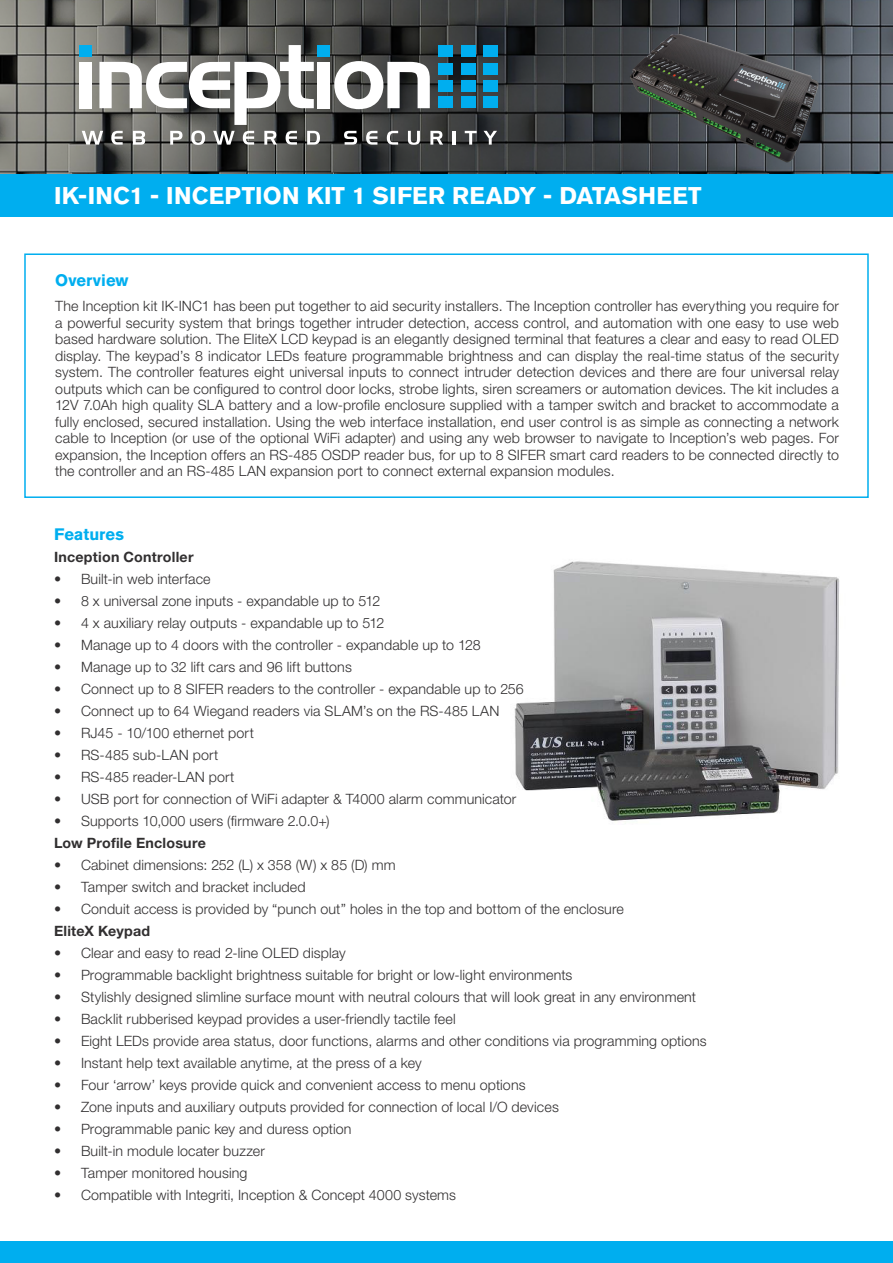
<style>
.page{position:relative;width:893px;height:1263px;background:#fff}
.page>*{position:absolute;margin:0;border:0;box-sizing:border-box;transform-origin:0 0}
.Heading{font:700 24px "Akzidenz Grotesk BQ";letter-spacing:.01em;color:#fff}
.Sub_Headings{font:700 16.5px "Akzidenz Grotesk BQ";color:#00aeef}
.Body_Text{font:700 16.5px "Akzidenz Grotesk BQ";color:#00aeef}
.Sub_Headings-2{font:300 14.25px/16.5px "Helvetica Neue LT Std";letter-spacing:.01em;color:#312f30;text-align:justify}
.Release_Dot_Points{font:700 14.25px "Helvetica Neue LT Std";letter-spacing:.015em;color:#312f30}
</style>
<div class="page">
<img style="left:0;top:0;width:893px;height:174px">
<div style="left:80px;top:62px;width:12px;height:46px;background:#fff"></div>
<svg style="left:99px;top:45px;width:215px;height:80px"></svg>
<div style="left:317px;top:62px;width:13px;height:46px;background:#fff"></div>
<svg style="left:334px;top:61px;width:96px;height:48px"></svg>
<div style="left:439px;top:45px;width:14px;height:12px;background:#00aeef"></div>
<div style="left:461px;top:45px;width:14px;height:12px;background:#00aeef"></div>
<div style="left:483px;top:45px;width:14px;height:12px;background:#00aeef"></div>
<div style="left:439px;top:63px;width:14px;height:11px;background:#00aeef"></div>
<div style="left:461px;top:63px;width:14px;height:11px;background:#00aeef"></div>
<div style="left:483px;top:63px;width:14px;height:11px;background:#00aeef"></div>
<div style="left:439px;top:80px;width:14px;height:12px;background:#00aeef"></div>
<div style="left:461px;top:80px;width:14px;height:12px;background:#00aeef"></div>
<div style="left:483px;top:80px;width:14px;height:12px;background:#00aeef"></div>
<div style="left:439px;top:96px;width:14px;height:12px;background:#00aeef"></div>
<div style="left:461px;top:96px;width:14px;height:12px;background:#00aeef"></div>
<div style="left:483px;top:96px;width:14px;height:12px;background:#00aeef"></div>
<svg style="left:82px;top:131px;width:21px;height:14px"></svg>
<svg style="left:111px;top:131px;width:12px;height:14px"></svg>
<svg style="left:133px;top:131px;width:12px;height:14px"></svg>
<svg style="left:170px;top:131px;width:12px;height:14px"></svg>
<svg style="left:191px;top:131px;width:14px;height:14px"></svg>
<svg style="left:213px;top:131px;width:22px;height:14px"></svg>
<svg style="left:243px;top:131px;width:11px;height:14px"></svg>
<svg style="left:264px;top:131px;width:13px;height:14px"></svg>
<svg style="left:286px;top:131px;width:11px;height:14px"></svg>
<svg style="left:307px;top:131px;width:13px;height:14px"></svg>
<svg style="left:344px;top:131px;width:13px;height:14px"></svg>
<svg style="left:366px;top:131px;width:11px;height:14px"></svg>
<svg style="left:387px;top:131px;width:11px;height:14px"></svg>
<svg style="left:408px;top:131px;width:12px;height:14px"></svg>
<svg style="left:430px;top:131px;width:13px;height:14px"></svg>
<hr style="left:453px;top:131px;width:3px;height:14px;background:#fff">
<svg style="left:465px;top:131px;width:12px;height:14px"></svg>
<svg style="left:484px;top:131px;width:13px;height:14px"></svg>
<div style="left:80px;top:45px;width:12px;height:12px;background:#00aeef"></div>
<div style="left:317px;top:45px;width:13px;height:12px;background:#00aeef"></div>
<img style="left:623px;top:20px;width:207px;height:152px">
<img style="left:514px;top:561px;width:326px;height:261px">
<div style="left:0;top:174px;width:893px;height:43px;background:#00aeef"></div>
<div style="left:24px;top:253px;width:845px;height:245px;border:2px solid #00aeef"></div>
<div style="left:0;top:1242px;width:893px;height:21px;background:#00aeef"></div>
<p class="Heading" style="left:54px;top:182px;width:649px">IK-INC1 - INCEPTION KIT 1 SIFER READY - DATASHEET</p>
<p class="Sub_Headings" style="left:55px;top:271px;width:75px">Overview</p>
<p class="Sub_Headings-2" style="left:55px;top:297px;width:785px">The Inception kit IK-INC1 has been put together to aid security installers. The Inception controller has everything you require for a powerful security system that brings together intruder detection, access control, and automation with one easy to use web based hardware solution. The EliteX LCD keypad is an elegantly designed terminal that features a clear and easy to read OLED display. The keypad’s 8 indicator LEDs feature programmable brightness and can display the real-time status of the security system. The controller features eight universal inputs to connect intruder detection devices and there are four universal relay outputs which can be configured to control door locks, strobe lights, siren screamers or automation devices. The kit includes a 12V 7.0Ah high quality SLA battery and a low-profile enclosure supplied with a tamper switch and bracket to accommodate a fully enclosed, secured installation. Using the web interface installation, end user control is as simple as connecting a network cable to Inception (or use of the optional WiFi adapter) and using any web browser to navigate to Inception’s web pages. For expansion, the Inception offers an RS-485 OSDP reader bus, for up to 8 SIFER smart card readers to be connected directly to the controller and an RS-485 LAN expansion port to connect external expansion modules.</p>
<p class="Body_Text" style="left:54px;top:524px;width:71px">Features</p>
<p class="Release_Dot_Points" style="left:54px;top:548px;width:141px">Inception Controller</p>
<p class="Sub_Headings-2" style="left:54px;top:570px;width:158px">• Built-in web interface</p>
<p class="Sub_Headings-2" style="left:54px;top:592px;width:328px">• 8 x universal zone inputs - expandable up to 512</p>
<p class="Sub_Headings-2" style="left:54px;top:614px;width:332px">• 4 x auxiliary relay outputs - expandable up to 512</p>
<p class="Sub_Headings-2" style="left:54px;top:636px;width:428px">• Manage up to 4 doors with the controller - expandable up to 128</p>
<p class="Sub_Headings-2" style="left:54px;top:658px;width:299px">• Manage up to 32 lift cars and 96 lift buttons</p>
<p class="Sub_Headings-2" style="left:54px;top:680px;width:471px">• Connect up to 8 SIFER readers to the controller - expandable up to 256</p>
<p class="Sub_Headings-2" style="left:54px;top:702px;width:447px">• Connect up to 64 Wiegand readers via SLAM’s on the RS-485 LAN</p>
<p class="Sub_Headings-2" style="left:54px;top:724px;width:201px">• RJ45 - 10/100 ethernet port</p>
<p class="Sub_Headings-2" style="left:54px;top:746px;width:166px">• RS-485 sub-LAN port</p>
<p class="Sub_Headings-2" style="left:54px;top:768px;width:182px">• RS-485 reader-LAN port</p>
<p class="Sub_Headings-2" style="left:54px;top:790px;width:464px">• USB port for connection of WiFi adapter &amp; T4000 alarm communicator</p>
<p class="Sub_Headings-2" style="left:54px;top:812px;width:277px">• Supports 10,000 users (firmware 2.0.0+)</p>
<p class="Release_Dot_Points" style="left:54px;top:834px;width:153px">Low Profile Enclosure</p>
<p class="Sub_Headings-2" style="left:54px;top:856px;width:343px">• Cabinet dimensions: 252 (L) x 358 (W) x 85 (D) mm</p>
<p class="Sub_Headings-2" style="left:54px;top:878px;width:253px">• Tamper switch and bracket included</p>
<p class="Sub_Headings-2" style="left:54px;top:900px;width:571px">• Conduit access is provided by “punch out” holes in the top and bottom of the enclosure</p>
<p class="Release_Dot_Points" style="left:54px;top:922px;width:98px">EliteX Keypad</p>
<p class="Sub_Headings-2" style="left:54px;top:944px;width:293px">• Clear and easy to read 2-line OLED display</p>
<p class="Sub_Headings-2" style="left:54px;top:966px;width:520px">• Programmable backlight brightness suitable for bright or low-light environments</p>
<p class="Sub_Headings-2" style="left:54px;top:988px;width:644px">• Stylishly designed slimline surface mount with neutral colours that will look great in any environment</p>
<p class="Sub_Headings-2" style="left:54px;top:1010px;width:403px">• Backlit rubberised keypad provides a user-friendly tactile feel</p>
<p class="Sub_Headings-2" style="left:54px;top:1032px;width:654px">• Eight LEDs provide area status, door functions, alarms and other conditions via programming options</p>
<p class="Sub_Headings-2" style="left:54px;top:1054px;width:369px">• Instant help text available anytime, at the press of a key</p>
<p class="Sub_Headings-2" style="left:54px;top:1076px;width:473px">• Four ‘arrow’ keys provide quick and convenient access to menu options</p>
<p class="Sub_Headings-2" style="left:54px;top:1098px;width:506px">• Zone inputs and auxiliary outputs provided for connection of local I/O devices</p>
<p class="Sub_Headings-2" style="left:54px;top:1120px;width:299px">• Programmable panic key and duress option</p>
<p class="Sub_Headings-2" style="left:54px;top:1142px;width:212px">• Built-in module locater buzzer</p>
<p class="Sub_Headings-2" style="left:54px;top:1164px;width:195px">• Tamper monitored housing</p>
<p class="Sub_Headings-2" style="left:54px;top:1186px;width:404px">• Compatible with Integriti, Inception &amp; Concept 4000 systems</p>
</div>
